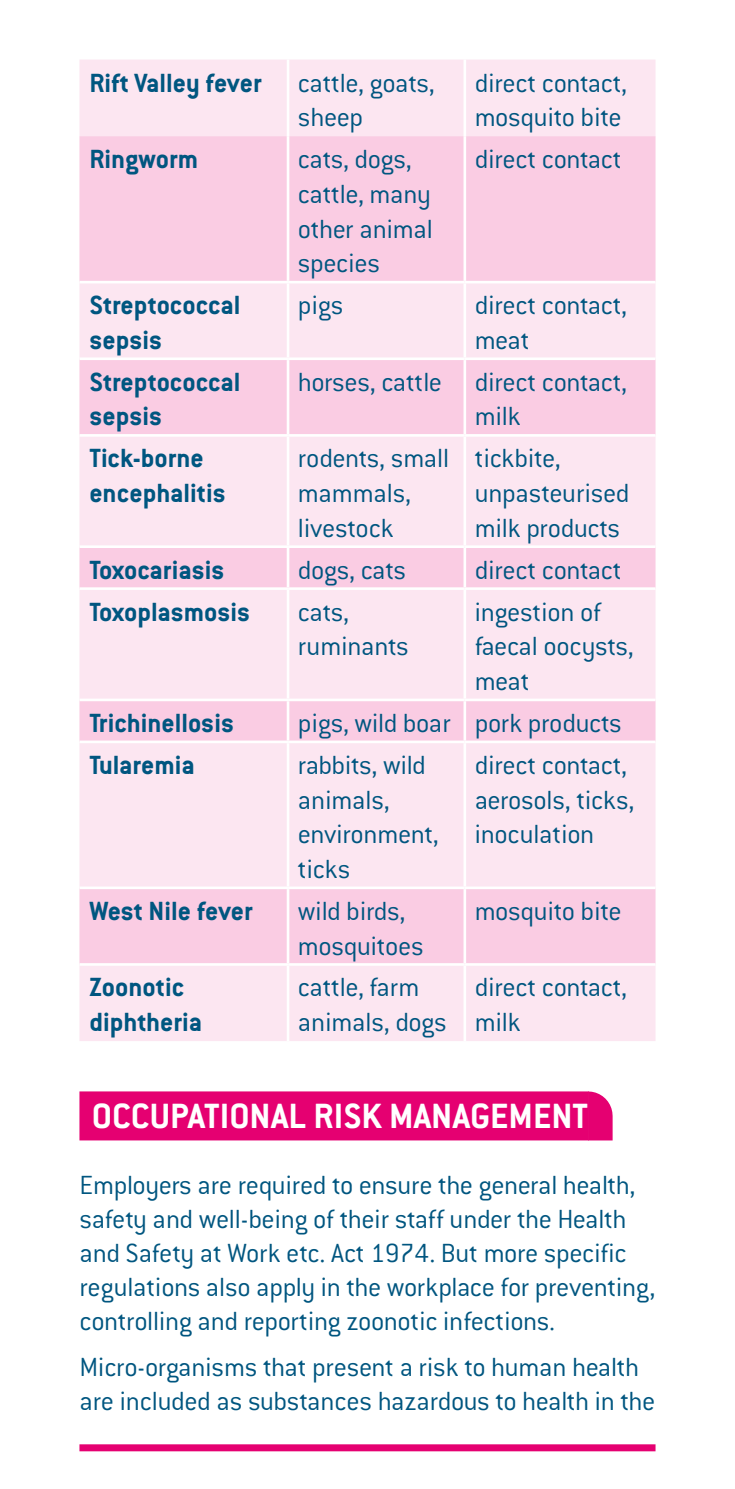
<style>
.page{position:relative;width:735px;height:1489px;background:#fff}
.page>*{position:absolute;margin:0;border:0;box-sizing:border-box;transform-origin:0 0}
.Reversed_Heading{font:700 38.5px "Conduit OSITC";color:#fff}
.tables_text_paras{font:300 28.7px/34.6px "Conduit ITC";letter-spacing:-.01em;color:#005680}
.factcard_text{font:300 28.7px/33.9px "Conduit ITC";letter-spacing:-.015em;color:#005680}
.tables_text_paras-2{font:700 28.7px/34.6px "Conduit ITC";color:#005680}
</style>
<div class="page">
<div style="left:79px;top:1444px;width:576px;height:7px;background:#e50071"></div>
<div style="left:79px;top:1091px;width:509px;height:49px;background:#e50071"></div>
<div style="left:79px;top:60px;width:576px;height:981px;background:#fce6f1"></div>
<svg style="left:79px;top:136px;width:576px;height:827px;background:#fbddec"></svg>
<hr style="left:286px;top:60px;width:3px;height:76px;background:#fff">
<hr style="left:463px;top:60px;width:3px;height:76px;background:#fff">
<hr style="left:286px;top:136px;width:3px;height:145px;background:#fff">
<hr style="left:463px;top:136px;width:3px;height:145px;background:#fff">
<hr style="left:79px;top:281px;width:209px;height:2px;background:#fff">
<hr style="left:288px;top:281px;width:176px;height:2px;background:#fff">
<hr style="left:286px;top:283px;width:3px;height:74px;background:#fff">
<hr style="left:464px;top:281px;width:191px;height:2px;background:#fff">
<hr style="left:463px;top:283px;width:3px;height:74px;background:#fff">
<hr style="left:79px;top:357px;width:209px;height:3px;background:#fff">
<hr style="left:288px;top:357px;width:176px;height:3px;background:#fff">
<hr style="left:286px;top:360px;width:3px;height:74px;background:#fff">
<hr style="left:464px;top:357px;width:191px;height:3px;background:#fff">
<hr style="left:463px;top:360px;width:3px;height:74px;background:#fff">
<hr style="left:79px;top:434px;width:209px;height:2px;background:#fff">
<hr style="left:288px;top:434px;width:176px;height:2px;background:#fff">
<hr style="left:286px;top:436px;width:3px;height:109px;background:#fff">
<hr style="left:464px;top:434px;width:191px;height:2px;background:#fff">
<hr style="left:463px;top:436px;width:3px;height:109px;background:#fff">
<hr style="left:79px;top:545px;width:209px;height:3px;background:#fff">
<hr style="left:288px;top:545px;width:176px;height:3px;background:#fff">
<hr style="left:286px;top:548px;width:3px;height:39px;background:#fff">
<hr style="left:464px;top:545px;width:191px;height:3px;background:#fff">
<hr style="left:463px;top:548px;width:3px;height:39px;background:#fff">
<hr style="left:79px;top:587px;width:209px;height:3px;background:#fff">
<hr style="left:288px;top:587px;width:176px;height:3px;background:#fff">
<hr style="left:286px;top:590px;width:3px;height:108px;background:#fff">
<hr style="left:464px;top:587px;width:191px;height:3px;background:#fff">
<hr style="left:463px;top:590px;width:3px;height:108px;background:#fff">
<hr style="left:79px;top:698px;width:209px;height:3px;background:#fff">
<hr style="left:288px;top:698px;width:176px;height:3px;background:#fff">
<hr style="left:286px;top:701px;width:3px;height:39px;background:#fff">
<hr style="left:464px;top:698px;width:191px;height:3px;background:#fff">
<hr style="left:463px;top:701px;width:3px;height:39px;background:#fff">
<hr style="left:79px;top:740px;width:209px;height:3px;background:#fff">
<hr style="left:288px;top:740px;width:176px;height:3px;background:#fff">
<hr style="left:286px;top:743px;width:3px;height:143px;background:#fff">
<hr style="left:464px;top:740px;width:191px;height:3px;background:#fff">
<hr style="left:463px;top:743px;width:3px;height:143px;background:#fff">
<hr style="left:79px;top:886px;width:209px;height:3px;background:#fff">
<hr style="left:288px;top:886px;width:176px;height:3px;background:#fff">
<hr style="left:286px;top:889px;width:3px;height:74px;background:#fff">
<hr style="left:464px;top:886px;width:191px;height:3px;background:#fff">
<hr style="left:463px;top:889px;width:3px;height:74px;background:#fff">
<hr style="left:79px;top:963px;width:209px;height:2px;background:#fff">
<hr style="left:288px;top:963px;width:176px;height:2px;background:#fff">
<hr style="left:286px;top:965px;width:3px;height:76px;background:#fff">
<hr style="left:464px;top:963px;width:191px;height:2px;background:#fff">
<hr style="left:463px;top:965px;width:3px;height:76px;background:#fff">
<svg style="left:587px;top:1091px;width:25px;height:49px"></svg>
<p class="tables_text_paras-2" style="left:89px;top:64px;width:174px">Rift Valley fever</p>
<p class="tables_text_paras" style="left:298px;top:64px;width:138px">cattle, goats, sheep</p>
<p class="tables_text_paras" style="left:474px;top:64px;width:154px">direct contact, mosquito bite</p>
<p class="tables_text_paras-2" style="left:89px;top:141px;width:110px">Ringworm</p>
<p class="tables_text_paras" style="left:298px;top:141px;width:136px">cats, dogs, cattle, many other animal species</p>
<p class="tables_text_paras" style="left:474px;top:141px;width:148px">direct contact</p>
<p class="tables_text_paras-2" style="left:89px;top:287px;width:152px">Streptococcal sepsis</p>
<p class="tables_text_paras" style="left:298px;top:287px;width:47px">pigs</p>
<p class="tables_text_paras" style="left:474px;top:287px;width:154px">direct contact, meat</p>
<p class="tables_text_paras-2" style="left:89px;top:363px;width:152px">Streptococcal sepsis</p>
<p class="tables_text_paras" style="left:298px;top:363px;width:146px">horses, cattle</p>
<p class="tables_text_paras" style="left:474px;top:363px;width:154px">direct contact, milk</p>
<p class="tables_text_paras-2" style="left:89px;top:440px;width:138px">Tick-borne encephalitis</p>
<p class="tables_text_paras" style="left:298px;top:440px;width:153px">rodents, small mammals, livestock</p>
<p class="tables_text_paras" style="left:474px;top:440px;width:156px">tickbite, unpasteurised milk products</p>
<p class="tables_text_paras-2" style="left:89px;top:551px;width:137px">Toxocariasis</p>
<p class="tables_text_paras" style="left:298px;top:551px;width:110px">dogs, cats</p>
<p class="tables_text_paras" style="left:474px;top:551px;width:148px">direct contact</p>
<p class="tables_text_paras-2" style="left:89px;top:593px;width:162px">Toxoplasmosis</p>
<p class="tables_text_paras" style="left:298px;top:593px;width:112px">cats, ruminants</p>
<p class="tables_text_paras" style="left:474px;top:593px;width:160px">ingestion of faecal oocysts, meat</p>
<p class="tables_text_paras-2" style="left:89px;top:704px;width:146px">Trichinellosis</p>
<p class="tables_text_paras" style="left:298px;top:704px;width:154px">pigs, wild boar</p>
<p class="tables_text_paras" style="left:474px;top:704px;width:148px">pork products</p>
<p class="tables_text_paras-2" style="left:89px;top:746px;width:107px">Tularemia</p>
<p class="tables_text_paras" style="left:298px;top:746px;width:142px">rabbits, wild animals, environment, ticks</p>
<p class="tables_text_paras" style="left:474px;top:746px;width:161px">direct contact, aerosols, ticks, inoculation</p>
<p class="tables_text_paras-2" style="left:89px;top:892px;width:165px">West Nile fever</p>
<p class="tables_text_paras" style="left:298px;top:892px;width:127px">wild birds, mosquitoes</p>
<p class="tables_text_paras" style="left:474px;top:892px;width:148px">mosquito bite</p>
<p class="tables_text_paras-2" style="left:89px;top:969px;width:114px">Zoonotic diphtheria</p>
<p class="tables_text_paras" style="left:298px;top:969px;width:150px">cattle, farm animals, dogs</p>
<p class="tables_text_paras" style="left:474px;top:969px;width:154px">direct contact, milk</p>
<p class="Reversed_Heading" style="left:92px;top:1092px;width:497px">OCCUPATIONAL RISK MANAGEMENT</p>
<p class="factcard_text" style="left:79px;top:1167px;width:577px">Employers are required to ensure the general health, safety and well-being of their staff under the Health and Safety at Work etc. Act 1974. But more specific regulations also apply in the workplace for preventing, controlling and reporting zoonotic infections.</p>
<p class="factcard_text" style="left:79px;top:1348px;width:577px">Micro-organisms that present a risk to human health are included as substances hazardous to health in the</p>
</div>
